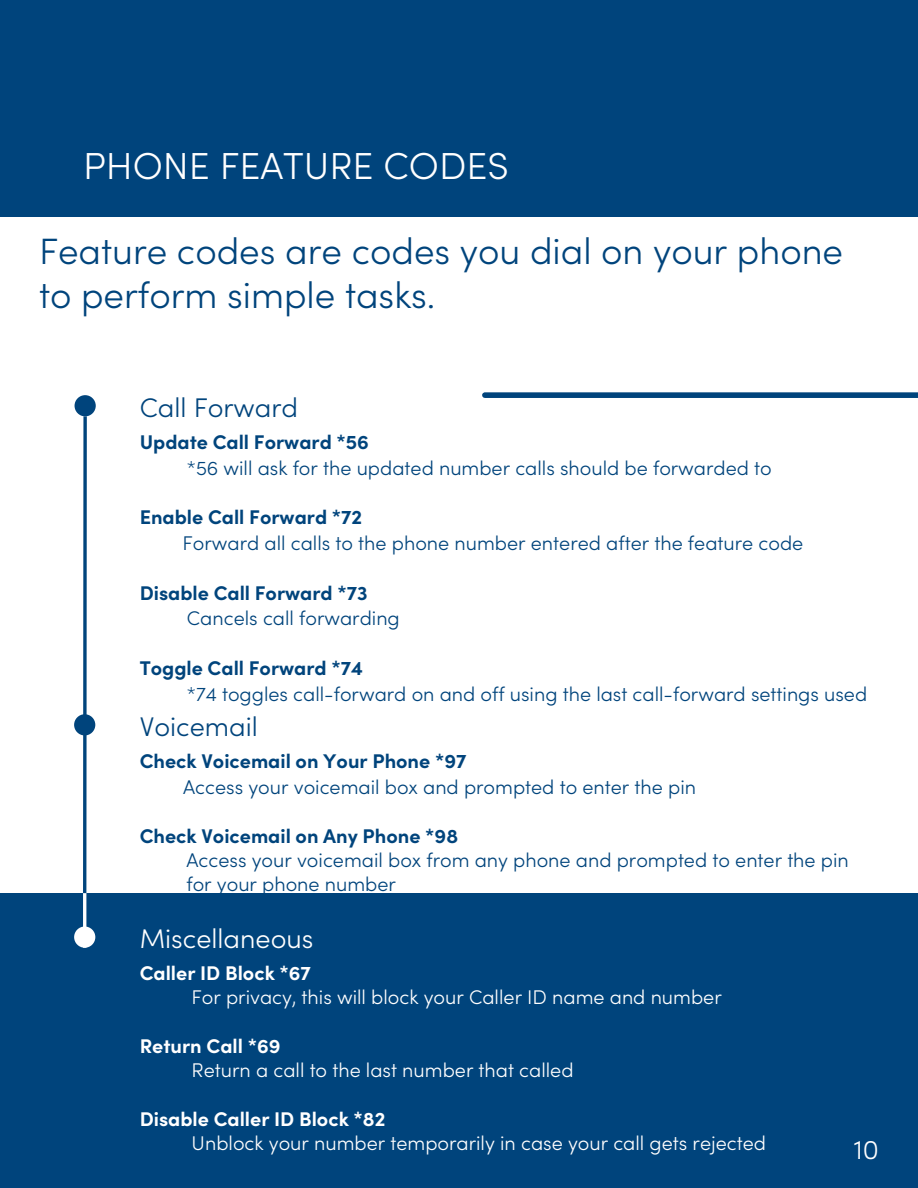
<style>
.page{position:relative;width:918px;height:1188px;background:#fff}
.page>*{position:absolute;margin:0;border:0;box-sizing:border-box;transform-origin:0 0}
.t1{font:300 37.65px "Sofia Pro";color:#fff}
.t2{font:300 36.6px/43.8px "Sofia Pro";color:#00447c}
.t3{font:300 27px "Sofia Pro";color:#00447c}
.t4{font:300 27px "Sofia Pro";color:#fff}
.t5{font:300 19.8px/23.7px "Sofia Pro";color:#00447c}
.t6{font:300 19.8px "Sofia Pro";color:#fff}
.t7{font:700 19.8px "Sofia Pro";color:#00447c}
.t8{font:700 19.8px "Sofia Pro";color:#fff}
</style>
<div class="page">
<div style="left:0;top:893px;width:918px;height:295px;background:#00447c"></div>
<div style="left:485px;top:392px;width:433px;height:6px;background:#00447c"></div>
<div style="left:0;top:0;width:918px;height:217px;background:#00447c"></div>
<div style="left:75px;top:395px;width:21px;height:21px;background:#00447c;border-radius:50%"></div>
<div style="left:74px;top:714px;width:21px;height:21px;background:#00447c;border-radius:50%"></div>
<div style="left:74px;top:927px;width:21px;height:21px;background:#fff;border-radius:50%"></div>
<hr style="left:83px;top:852px;width:3px;height:96px;background:#fff">
<svg style="left:83px;top:416px;width:4px;height:477px;background:#255f8f"></svg>
<h1 class="t1" style="left:83px;top:151px;width:427px">PHONE FEATURE CODES</h1>
<h2 class="t2" style="left:39px;top:233px;width:806px">Feature codes are codes you dial on your phone to perform simple tasks.</h2>
<h3 class="t3" style="left:140px;top:397px;width:160px">Call Forward</h3>
<p class="t7" style="left:140px;top:431px;width:231px">Update Call Forward *56</p>
<p class="t5" style="left:187px;top:458px;width:586px">*56 will ask for the updated number calls should be forwarded to</p>
<p class="t7" style="left:140px;top:507px;width:224px">Enable Call Forward *72</p>
<p class="t5" style="left:183px;top:533px;width:622px">Forward all calls to the phone number entered after the feature code</p>
<p class="t7" style="left:140px;top:582px;width:229px">Disable Call Forward *73</p>
<p class="t5" style="left:187px;top:609px;width:214px">Cancels call forwarding</p>
<p class="t7" style="left:140px;top:657px;width:225px">Toggle Call Forward *74</p>
<p class="t5" style="left:187px;top:684px;width:682px">*74 toggles call-forward on and off using the last call-forward settings used</p>
<h3 class="t3" style="left:140px;top:716px;width:120px">Voicemail</h3>
<p class="t7" style="left:140px;top:750px;width:328px">Check Voicemail on Your Phone *97</p>
<p class="t5" style="left:183px;top:777px;width:514px">Access your voicemail box and prompted to enter the pin</p>
<p class="t7" style="left:140px;top:826px;width:320px">Check Voicemail on Any Phone *98</p>
<p class="t5" style="left:186px;top:850px;width:664px">Access your voicemail box from any phone and prompted to enter the pin for your phone number</p>
<h3 class="t4" style="left:140px;top:928px;width:175px">Miscellaneous</h3>
<p class="t8" style="left:140px;top:963px;width:173px">Caller ID Block *67</p>
<p class="t6" style="left:192px;top:989px;width:532px">For privacy, this will block your Caller ID name and number</p>
<p class="t8" style="left:140px;top:1036px;width:142px">Return Call *69</p>
<p class="t6" style="left:192px;top:1062px;width:383px">Return a call to the last number that called</p>
<p class="t8" style="left:140px;top:1109px;width:247px">Disable Caller ID Block *82</p>
<p class="t6" style="left:192px;top:1136px;width:576px">Unblock your number temporarily in case your call gets rejected</p>
<h3 class="t4" style="left:854px;top:1139px;width:27px">10</h3>
</div>
